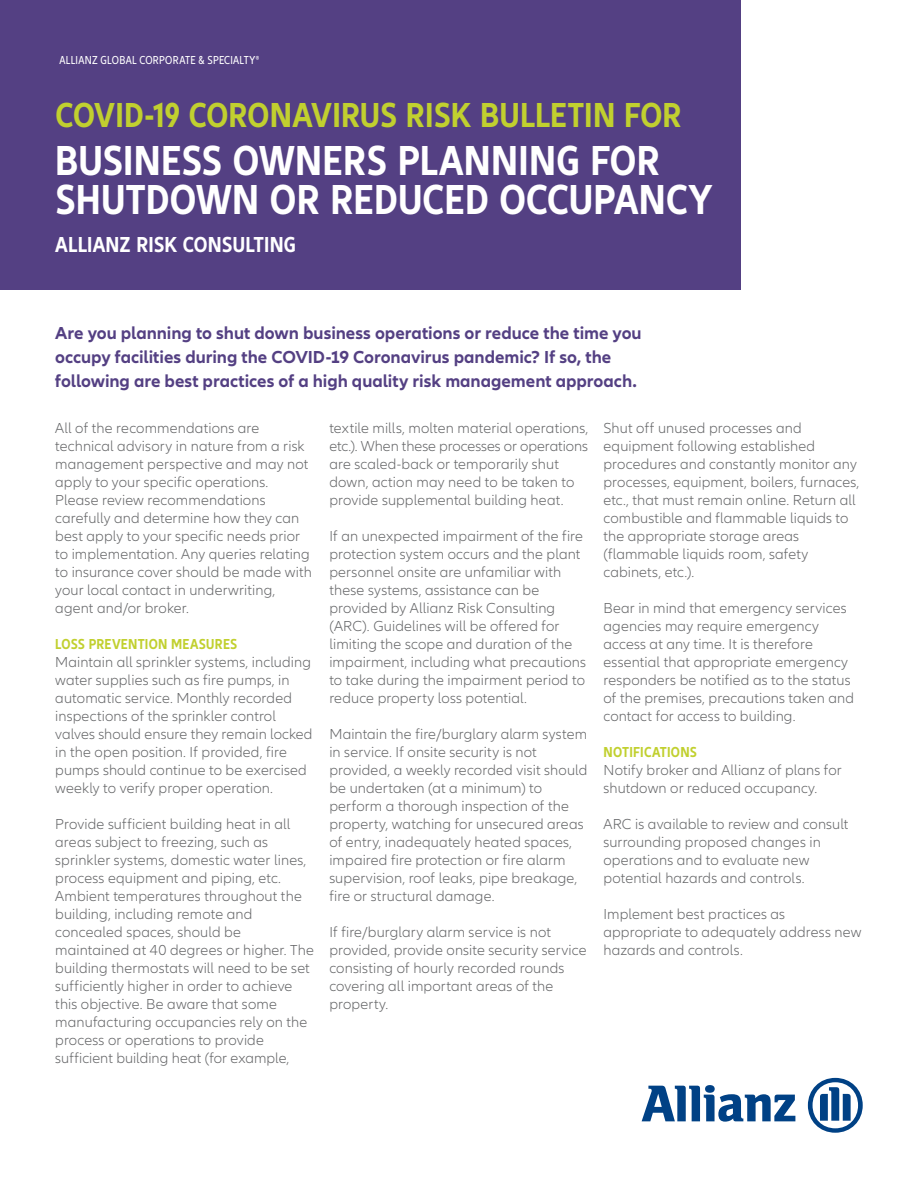
<style>
.page{position:relative;width:918px;height:1188px;background:#fff}
.page>*{position:absolute;margin:0;border:0;box-sizing:border-box;transform-origin:0 0}
.t1{font:700 condensed 43.5px/39.2px "Allianz Neo";letter-spacing:.005em;color:#fff}
.t2{font:700 condensed 36px "Allianz Neo";letter-spacing:.005em;color:#c1d02f}
.t3{font:700 condensed 22.5px "Allianz Neo";letter-spacing:.005em;color:#fff}
.t4{font:700 18px/24px "Allianz Neo";color:#544083}
.t5{font:300 15px/18px "Allianz Neo";letter-spacing:.01em;color:#646567}
.t6{font:700 condensed 15px "Allianz Neo";letter-spacing:.015em;color:#c1d02f}
.t7{font:condensed 12px "Allianz Neo";letter-spacing:.025em;color:#fff}
</style>
<div class="page">
<svg style="left:642px;top:1085px;width:153px;height:37px"></svg>
<svg style="left:808px;top:1078px;width:55px;height:55px"></svg>
<div style="left:0;top:0;width:741px;height:289px;background:#544083"></div>
<p class="t7" style="left:60px;top:53px;width:201px">ALLIANZ GLOBAL CORPORATE &amp; SPECIALTY®</p>
<h2 class="t2" style="left:55px;top:94px;width:628px">COVID-19 CORONAVIRUS RISK BULLETIN FOR</h2>
<h1 class="t1" style="left:55px;top:142px;width:659px">BUSINESS OWNERS PLANNING FOR<br>SHUTDOWN OR REDUCED OCCUPANCY</h1>
<h3 class="t3" style="left:55px;top:232px;width:242px">ALLIANZ RISK CONSULTING</h3>
<p class="t4" style="left:55px;top:321px;width:588px">Are you planning to shut down business operations or reduce the time you occupy facilities during the COVID-19 Coronavirus pandemic? If so, the following are best practices of a high quality risk management approach.</p>
<p class="t5" style="left:55px;top:420px;width:258px">All of the recommendations are technical advisory in nature from a risk management perspective and may not apply to your specific operations.<br>Please review recommendations carefully and determine how they can best apply to your specific needs prior to implementation. Any queries relating to insurance cover should be made with your local contact in underwriting, agent and/or broker.</p>
<p class="t6" style="left:55px;top:636px;width:184px">LOSS PREVENTION MEASURES</p>
<p class="t5" style="left:55px;top:654px;width:259px">Maintain all sprinkler systems, including water supplies such as fire pumps, in automatic service. Monthly recorded inspections of the sprinkler control valves should ensure they remain locked in the open position. If provided, fire pumps should continue to be exercised weekly to verify proper operation.</p>
<p class="t5" style="left:55px;top:816px;width:260px">Provide sufficient building heat in all areas subject to freezing, such as sprinkler systems, domestic water lines, process equipment and piping, etc.<br>Ambient temperatures throughout the building, including remote and concealed spaces, should be maintained at 40 degrees or higher. The building thermostats will need to be set sufficiently higher in order to achieve this objective. Be aware that some manufacturing occupancies rely on the process or operations to provide sufficient building heat (for example,</p>
<p class="t5" style="left:329px;top:420px;width:260px">textile mills, molten material operations, etc.). When these processes or operations are scaled-back or temporarily shut down, action may need to be taken to provide supplemental building heat.</p>
<p class="t5" style="left:329px;top:528px;width:258px">If an unexpected impairment of the fire protection system occurs and the plant personnel onsite are unfamiliar with these systems, assistance can be provided by Allianz Risk Consulting (ARC). Guidelines will be offered for limiting the scope and duration of the impairment, including what precautions to take during the impairment period to reduce property loss potential.</p>
<p class="t5" style="left:329px;top:726px;width:260px">Maintain the fire/burglary alarm system in service. If onsite security is not provided, a weekly recorded visit should be undertaken (at a minimum) to perform a thorough inspection of the property, watching for unsecured areas of entry, inadequately heated spaces, impaired fire protection or fire alarm supervision, roof leaks, pipe breakage, fire or structural damage.</p>
<p class="t5" style="left:329px;top:924px;width:259px">If fire/burglary alarm service is not provided, provide onsite security service consisting of hourly recorded rounds covering all important areas of the property.</p>
<p class="t5" style="left:603px;top:420px;width:257px">Shut off unused processes and equipment following established procedures and constantly monitor any processes, equipment, boilers, furnaces, etc., that must remain online. Return all combustible and flammable liquids to the appropriate storage areas (flammable liquids room, safety cabinets, etc.).</p>
<p class="t5" style="left:603px;top:600px;width:252px">Bear in mind that emergency services agencies may require emergency access at any time. It is therefore essential that appropriate emergency responders be notified as to the status of the premises, precautions taken and contact for access to building.</p>
<p class="t6" style="left:603px;top:744px;width:95px">NOTIFICATIONS</p>
<p class="t5" style="left:603px;top:762px;width:240px">Notify broker and Allianz of plans for shutdown or reduced occupancy.</p>
<p class="t5" style="left:603px;top:816px;width:247px">ARC is available to review and consult surrounding proposed changes in operations and to evaluate new potential hazards and controls.</p>
<p class="t5" style="left:603px;top:906px;width:259px">Implement best practices as appropriate to adequately address new hazards and controls.</p>
</div>
